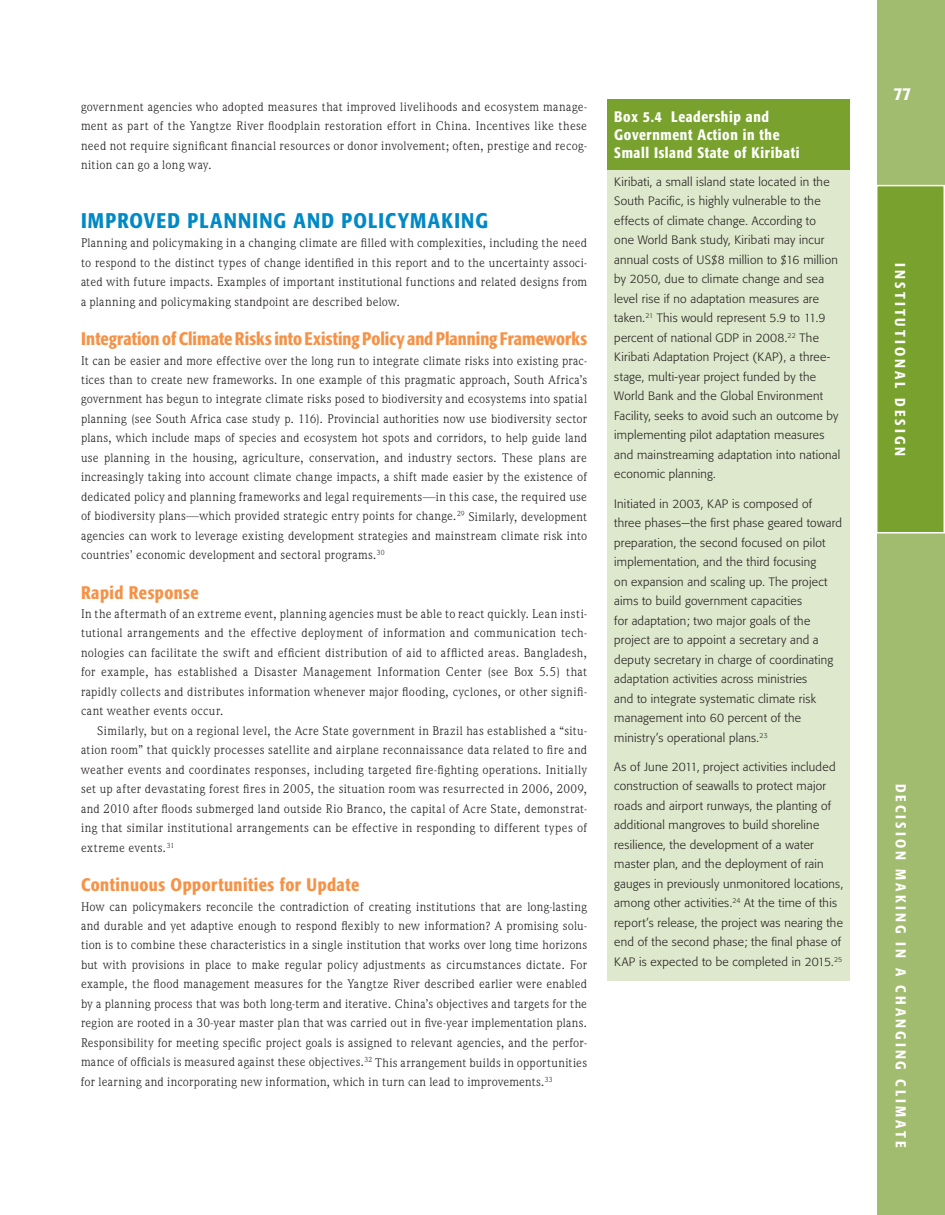
<style>
.page{position:relative;width:945px;height:1215px;background:#fff}
.page>*{position:absolute;margin:0;border:0;box-sizing:border-box;transform-origin:0 0}
.t1{font:500 condensed 21px "Formata";letter-spacing:.06em;color:#0089c5}
.t2{font:500 condensed 18px "Formata";letter-spacing:.02em;color:#f69246}
.t3{font:500 condensed 18px "Formata";color:#fff}
.t4{font:500 condensed 15px/18px "Formata";letter-spacing:.04em;color:#fff}
.t5{font:500 condensed 14.25px "Formata";letter-spacing:.22em;color:#fff}
.t6{font:12.75px/19.5px "Weidemann IT Cby BT";letter-spacing:.02em;color:#231f20;text-align:justify}
.t7{font:300 12px/19.5px "Formata";letter-spacing:.02em;color:#231f20}
</style>
<div class="page">
<div style="left:878px;top:0;width:67px;height:1215px;background:#a1bc6e"></div>
<div style="left:876px;top:185px;width:69px;height:349px;background:#78a22d;border:2px solid #fff"></div>
<div style="left:608px;top:152px;width:242px;height:829px;background:#dee8cc"></div>
<div style="left:608px;top:100px;width:242px;height:70px;background:#78a22d"></div>
<p class="t6" style="left:81px;top:97px;width:508px">government agencies who adopted measures that improved livelihoods and ecosystem manage&shy;ment as part of the Yangtze River floodplain restoration effort in China. Incentives like these need not require significant financial resources or donor involvement; often, prestige and recog&shy;nition can go a long way.</p>
<h1 class="t1" style="left:81px;top:208px;width:409px">Improved Planning and Policymaking</h1>
<p class="t6" style="left:81px;top:233px;width:508px">Planning and policymaking in a changing climate are filled with complexities, including the need to respond to the distinct types of change identified in this report and to the uncertainty associ&shy;ated with future impacts. Examples of important institutional functions and related designs from a planning and policymaking standpoint are described below.</p>
<h2 class="t2" style="left:81px;top:328px;width:508px">Integration of Climate Risks into Existing Policy and Planning Frameworks</h2>
<p class="t6" style="left:81px;top:350px;width:508px">It can be easier and more effective over the long run to integrate climate risks into existing prac&shy;tices than to create new frameworks. In one example of this pragmatic approach, South Africa’s government has begun to integrate climate risks posed to biodiversity and ecosystems into spatial planning (see South Africa case study p. 116). Provincial authorities now use biodiversity sector plans, which include maps of species and ecosystem hot spots and corridors, to help guide land use planning in the housing, agriculture, conservation, and industry sectors. These plans are increasingly taking into account climate change impacts, a shift made easier by the existence of dedicated policy and planning frameworks and legal requirements—in this case, the required use of biodiversity plans—which provided strategic entry points for change.<sup>29</sup> Similarly, development agencies can work to leverage existing development strategies and mainstream climate risk into countries’ economic development and sectoral programs.<sup>30</sup></p>
<h2 class="t2" style="left:81px;top:581px;width:119px">Rapid Response</h2>
<p class="t6" style="left:81px;top:604px;width:508px">In the aftermath of an extreme event, planning agencies must be able to react quickly. Lean insti&shy;tutional arrangements and the effective deployment of information and communication tech&shy;nologies can facilitate the swift and efficient distribution of aid to afflicted areas. Bangladesh, for example, has established a Disaster Management Information Center (see Box 5.5) that rapidly collects and distributes information whenever major flooding, cyclones, or other signifi&shy;cant weather events occur.</p>
<p class="t6" style="left:81px;top:721px;width:508px;text-indent:16px">Similarly, but on a regional level, the Acre State government in Brazil has established a “situ&shy;ation room” that quickly processes satellite and airplane reconnaissance data related to fire and weather events and coordinates responses, including targeted fire-fighting operations. Initially set up after devastating forest fires in 2005, the situation room was resurrected in 2006, 2009, and 2010 after floods submerged land outside Rio Branco, the capital of Acre State, demonstrat&shy;ing that similar institutional arrangements can be effective in responding to different types of extreme events.<sup>31</sup></p>
<h2 class="t2" style="left:81px;top:874px;width:280px">Continuous Opportunities for Update</h2>
<p class="t6" style="left:81px;top:896px;width:508px">How can policymakers reconcile the contradiction of creating institutions that are long-lasting and durable and yet adaptive enough to respond flexibly to new information? A promising solu&shy;tion is to combine these characteristics in a single institution that works over long time horizons but with provisions in place to make regular policy adjustments as circumstances dictate. For example, the flood management measures for the Yangtze River described earlier were enabled by a planning process that was both long-term and iterative. China’s objectives and targets for the region are rooted in a 30-year master plan that was carried out in five-year implementation plans.<br>Responsibility for meeting specific project goals is assigned to relevant agencies, and the perfor&shy;mance of officials is measured against these objectives.<sup>32</sup> This arrangement builds in opportunities for learning and incorporating new information, which in turn can lead to improvements.<sup>33</sup></p>
<p class="t4" style="left:614px;top:108px;width:187px">Box 5.4 Leadership and<br>Government Action in the<br>Small Island State of Kiribati</p>
<p class="t7" style="left:614px;top:172px;width:228px">Kiribati, a small island state located in the South Pacific, is highly vulnerable to the effects of climate change. According to<br>one World Bank study, Kiribati may incur annual costs of US$8 million to $16 million by 2050, due to climate change and sea level rise if no adaptation measures are taken.<sup>21</sup> This would represent 5.9 to 11.9 percent of national GDP in 2008.<sup>22</sup> The Kiribati Adaptation Project (KAP), a three&shy;stage, multi-year project funded by the World Bank and the Global Environment Facility, seeks to avoid such an outcome by implementing pilot adaptation measures and mainstreaming adaptation into national economic planning.</p>
<p class="t7" style="left:614px;top:494px;width:229px">Initiated in 2003, KAP is composed of three phases—the first phase geared toward preparation, the second focused on pilot implementation, and the third focusing<br>on expansion and scaling up. The project aims to build government capacities<br>for adaptation; two major goals of the project are to appoint a secretary and a deputy secretary in charge of coordinating adaptation activities across ministries<br>and to integrate systematic climate risk management into 60 percent of the ministry’s operational plans.<sup>23</sup></p>
<p class="t7" style="left:614px;top:757px;width:230px">As of June 2011, project activities included construction of seawalls to protect major roads and airport runways, the planting of additional mangroves to build shoreline resilience, the development of a water master plan, and the deployment of rain gauges in previously unmonitored locations, among other activities.<sup>24</sup> At the time of this report’s release, the project was nearing the end of the second phase; the final phase of KAP is expected to be completed in 2015.<sup>25</sup></p>
<h2 class="t3" style="left:894px;top:82px;width:19px">77</h2>
<p class="t5" style="left:909px;top:263px;width:195px;rotate:90deg">institutional design</p>
<p class="t5" style="left:909px;top:298px;width:125px;rotate:90deg">Chapter title</p>
<p class="t5" style="left:909px;top:784px;width:365px;rotate:90deg">dec ision making in a c hanging c limate</p>
</div>
